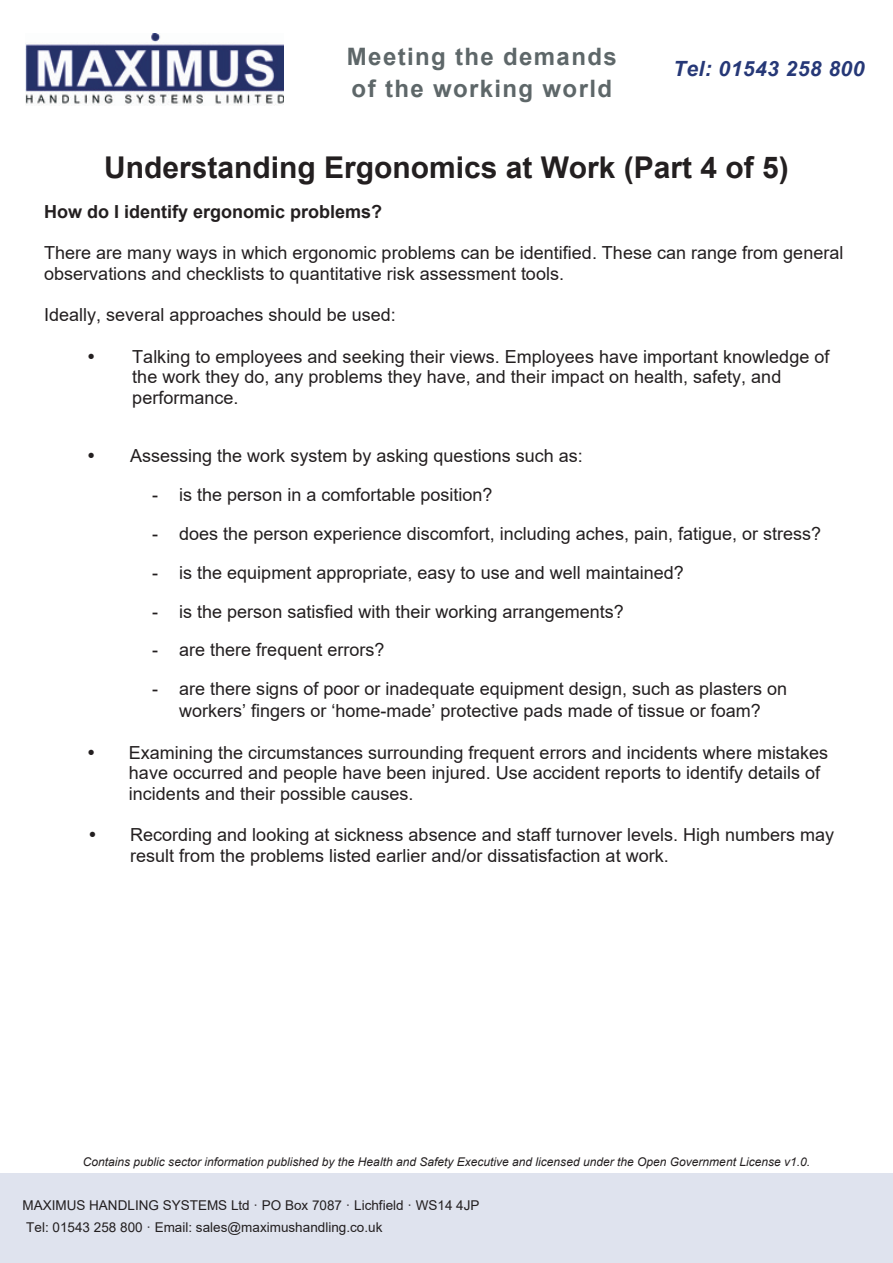
<style>
.page{position:relative;width:893px;height:1263px;background:#fff}
.page>*{position:absolute;margin:0;border:0;box-sizing:border-box;transform-origin:0 0}
.t1{font:700 30px "Arial";color:#231f20}
.t2{font:700 24px/32.2px "Arial";letter-spacing:.055em;color:#5e6769}
.t3{font:italic 700 21px "Arial";letter-spacing:.025em;color:#263877}
.t4{font:18px/20.7px "Arial";color:#231f20}
.t5{font:700 18px "Arial";color:#231f20}
.t6{font:13.5px/21.9px "Arial";color:#231f20}
.t7{font:italic 12px "Arial";color:#231f20}
</style>
<div class="page">
<div style="left:0;top:1173px;width:893px;height:90px;background:#dfe3ee"></div>
<img style="left:25px;top:33px;width:259px;height:72px">
<h2 class="t2" style="left:347px;top:42px;width:271px">Meeting the demands of the working world</h2>
<p class="t3" style="left:673px;top:60px;width:193px">Tel: 01543 258 800</p>
<h1 class="t1" style="left:104px;top:156px;width:686px">Understanding Ergonomics at Work (Part 4 of 5)</h1>
<p class="t5" style="left:44px;top:205px;width:340px">How do I identify ergonomic problems?</p>
<p class="t4" style="left:44px;top:244px;width:801px">There are many ways in which ergonomic problems can be identified. These can range from general observations and checklists to quantitative risk assessment tools.</p>
<p class="t4" style="left:44px;top:306px;width:353px">Ideally, several approaches should be used:</p>
<p class="t4" style="left:132px;top:348px;width:699px;text-indent:-45px">✓ Talking to employees and seeking their views. Employees have important knowledge of the work they do, any problems they have, and their impact on health, safety, and performance.</p>
<p class="t4" style="left:87px;top:447px;width:497px">✓ Assessing the work system by asking questions such as:</p>
<p class="t4" style="left:152px;top:486px;width:342px">- is the person in a comfortable position?</p>
<p class="t4" style="left:152px;top:525px;width:671px">- does the person experience discomfort, including aches, pain, fatigue, or stress?</p>
<p class="t4" style="left:152px;top:564px;width:533px">- is the equipment appropriate, easy to use and well maintained?</p>
<p class="t4" style="left:152px;top:603px;width:473px">- is the person satisfied with their working arrangements?</p>
<p class="t4" style="left:152px;top:641px;width:234px">- are there frequent errors?</p>
<p class="t4" style="left:152px;top:680px;width:637px;line-height:21.5px;text-align:center">- are there signs of poor or inadequate equipment design, such as plasters on workers’ fingers or ‘home-made’ protective pads made of tissue or foam?</p>
<p class="t4" style="left:129px;top:744px;width:701px;text-indent:-42px">✓ Examining the circumstances surrounding frequent errors and incidents where mistakes have occurred and people have been injured. Use accident reports to identify details of incidents and their possible causes.</p>
<p class="t4" style="left:130px;top:826px;width:706px;text-indent:-42px">✓ Recording and looking at sickness absence and staff turnover levels. High numbers may result from the problems listed earlier and/or dissatisfaction at work.</p>
<p class="t7" style="left:83px;top:1157px;width:729px">Contains public sector information published by the Health and Safety Executive and licensed under the Open Government License v1.0.</p>
<p class="t6" style="left:23px;top:1196px;width:459px">MAXIMUS HANDLING SYSTEMS Ltd · PO Box 7087 · Lichfield · WS14 4JP<br>Tel: 01543 258 800 · Email: sales@maximushandling.co.uk</p>
</div>
